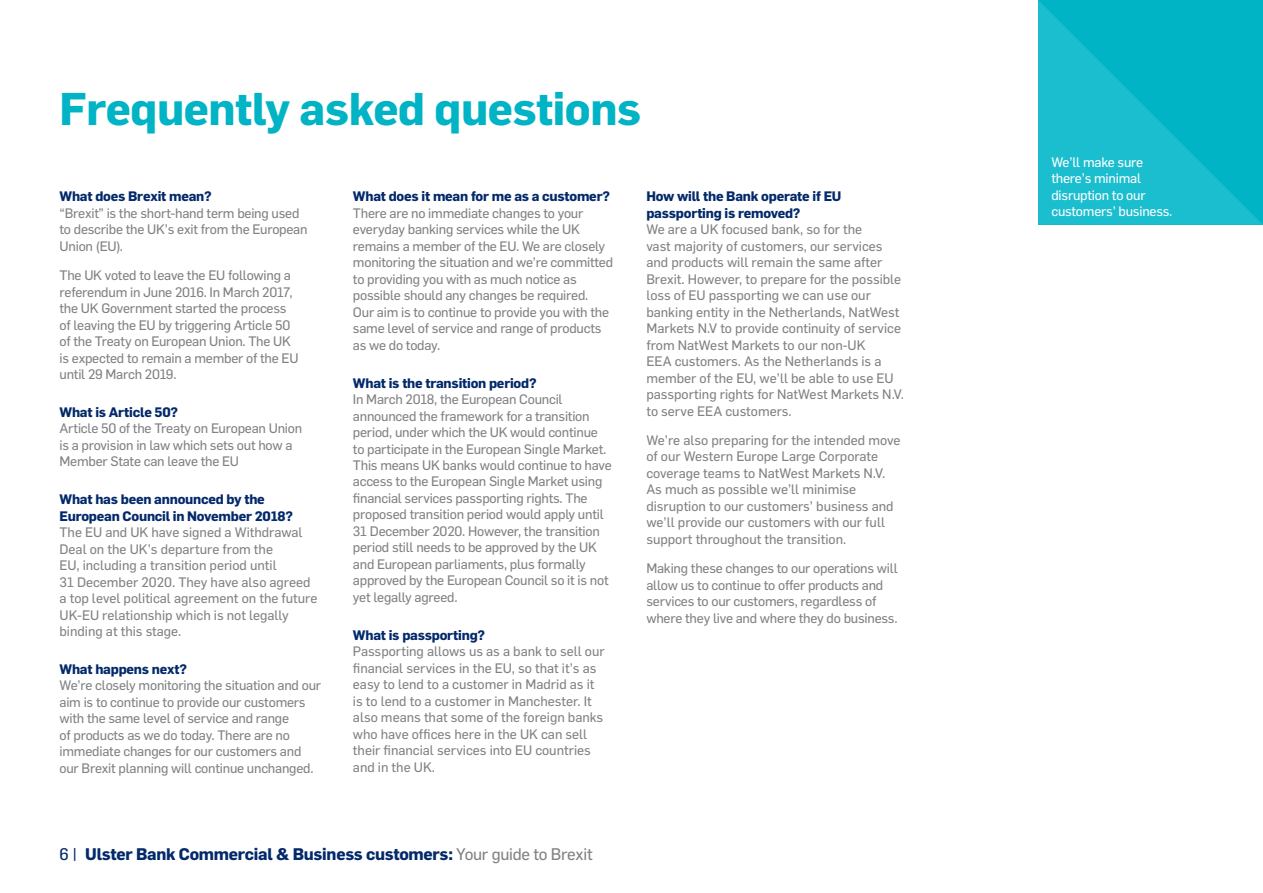
<style>
.page{position:relative;width:1263px;height:893px;background:#fff}
.page>*{position:absolute;margin:0;border:0;box-sizing:border-box;transform-origin:0 0}
.t1{font:700 45px "Flama";letter-spacing:-.01em;color:#00b3c5}
.t2{font:700 16.5px "Flama";letter-spacing:-.015em;color:#03296a}
.t3{font:13.5px/16.5px "Flama Basic";letter-spacing:-.015em;color:#808285}
.t4{font:700 13.5px/16.5px "Flama";letter-spacing:-.015em;color:#03296a}
.t5{font:13.5px/16.5px "Flama Basic";letter-spacing:-.015em;color:#fff}
.s1{font-family:"Flama Basic";font-weight:400}
.s2{font-family:"Flama Basic";font-weight:400;color:#808285}
</style>
<div class="page">
<svg style="left:1038px;top:0;width:225px;height:225px;background:#0db8ca"></svg>
<h1 class="t1" style="left:60px;top:76px;width:583px">Frequently asked questions</h1>
<p class="t4" style="left:60px;top:188px;width:154px">What does Brexit mean?</p>
<p class="t3" style="left:60px;top:204px;width:250px">“Brexit” is the short-hand term being used to describe the UK’s exit from the European<br>Union (EU).</p>
<p class="t3" style="left:60px;top:266px;width:240px">The UK voted to leave the EU following a referendum in June 2016. In March 2017, the UK Government started the process of leaving the EU by triggering Article 50 of the Treaty on European Union. The UK is expected to remain a member of the EU until 29 March 2019.</p>
<p class="t4" style="left:60px;top:403px;width:120px">What is Article 50?</p>
<p class="t3" style="left:60px;top:420px;width:244px">Article 50 of the Treaty on European Union is a provision in law which sets out how a<br>Member State can leave the EU</p>
<p class="t4" style="left:60px;top:490px;width:235px">What has been announced by the<br>European Council in November 2018?</p>
<p class="t3" style="left:60px;top:523px;width:259px">The EU and UK have signed a Withdrawal Deal on the UK’s departure from the<br>EU, including a transition period until<br>31 December 2020. They have also agreed a top level political agreement on the future UK-EU relationship which is not legally binding at this stage.</p>
<p class="t4" style="left:60px;top:660px;width:129px">What happens next?</p>
<p class="t3" style="left:60px;top:677px;width:263px">We’re closely monitoring the situation and our aim is to continue to provide our customers with the same level of service and range<br>of products as we do today. There are no immediate changes for our customers and our Brexit planning will continue unchanged.</p>
<p class="t4" style="left:353px;top:188px;width:258px">What does it mean for me as a customer?</p>
<p class="t3" style="left:353px;top:204px;width:262px">There are no immediate changes to your everyday banking services while the UK remains a member of the EU. We are closely monitoring the situation and we’re committed to providing you with as much notice as possible should any changes be required.<br>Our aim is to continue to provide you with the same level of service and range of products as we do today.</p>
<p class="t4" style="left:353px;top:374px;width:185px">What is the transition period?</p>
<p class="t3" style="left:353px;top:390px;width:260px">In March 2018, the European Council announced the framework for a transition period, under which the UK would continue to participate in the European Single Market.<br>This means UK banks would continue to have access to the European Single Market using financial services passporting rights. The proposed transition period would apply until 31 December 2020. However, the transition period still needs to be approved by the UK and European parliaments, plus formally approved by the European Council so it is not yet legally agreed.</p>
<p class="t4" style="left:353px;top:626px;width:134px">What is passporting?</p>
<p class="t3" style="left:353px;top:642px;width:253px">Passporting allows us as a bank to sell our financial services in the EU, so that it’s as easy to lend to a customer in Madrid as it is to lend to a customer in Manchester. It also means that some of the foreign banks who have offices here in the UK can sell their financial services into EU countries and in the UK.</p>
<p class="t2" style="left:60px;top:842px;width:535px"><span class="s1">6 |</span> Ulster Bank Commercial &amp; Business customers: <span class="s2">Your guide to Brexit</span></p>
<p class="t4" style="left:646px;top:187px;width:197px">How will the Bank operate if EU passporting is removed?</p>
<p class="t3" style="left:646px;top:220px;width:259px">We are a UK focused bank, so for the<br>vast majority of customers, our services and products will remain the same after Brexit. However, to prepare for the possible loss of EU passporting we can use our banking entity in the Netherlands, NatWest Markets N.V to provide continuity of service from NatWest Markets to our non-UK<br>EEA customers. As the Netherlands is a member of the EU, we’ll be able to use EU passporting rights for NatWest Markets N.V. to serve EEA customers.</p>
<p class="t3" style="left:646px;top:431px;width:256px">We’re also preparing for the intended move of our Western Europe Large Corporate coverage teams to NatWest Markets N.V.<br>As much as possible we’ll minimise disruption to our customers’ business and we’ll provide our customers with our full support throughout the transition.</p>
<p class="t3" style="left:646px;top:559px;width:253px">Making these changes to our operations will allow us to continue to offer products and services to our customers, regardless of where they live and where they do business.</p>
<p class="t5" style="left:1051px;top:153px;width:123px">We’ll make sure there’s minimal disruption to our customers’ business.</p>
</div>
